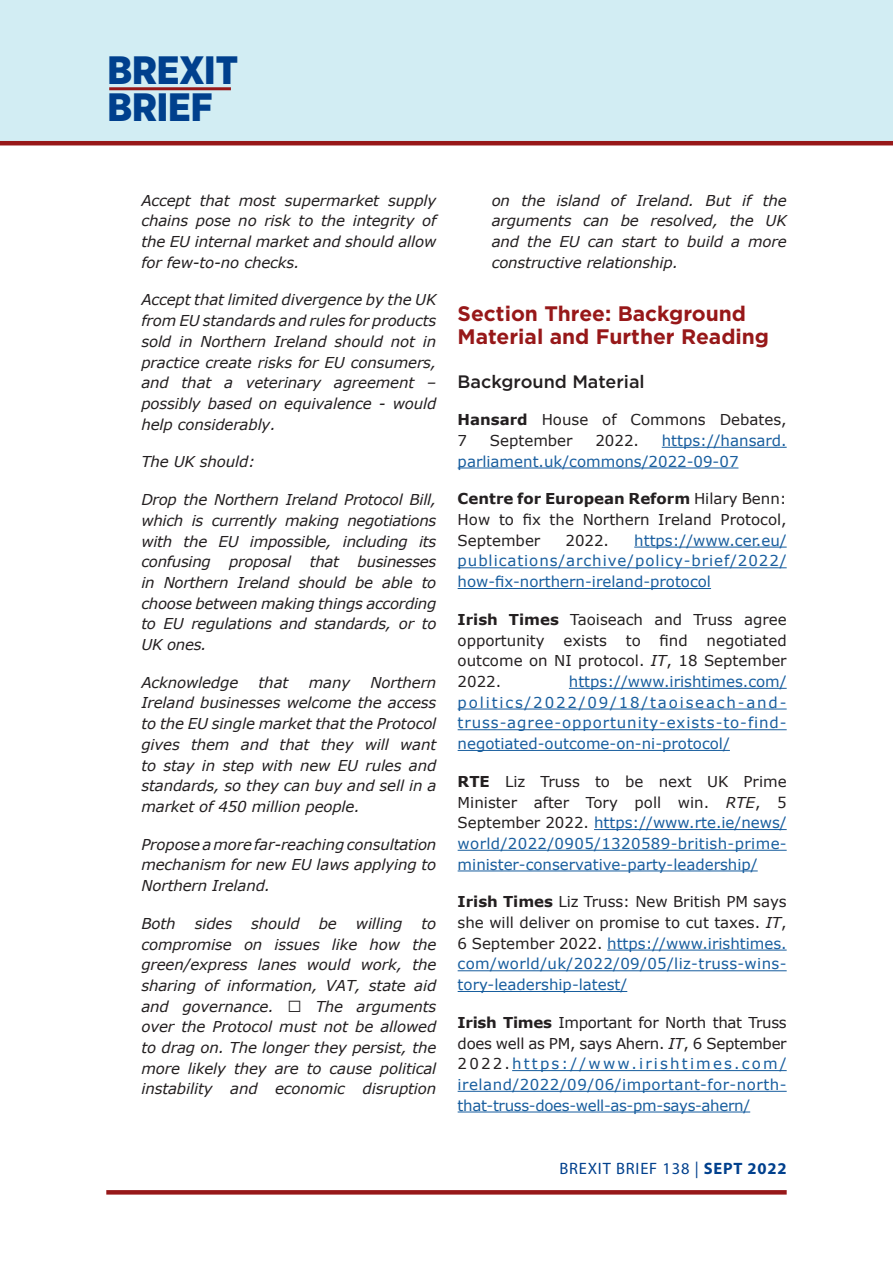
<style>
.page{position:relative;width:893px;height:1263px;background:#fff}
.page>*{position:absolute;margin:0;border:0;box-sizing:border-box;transform-origin:0 0}
.t1{font:900 39.6px/37.5px "Gotham Narrow";color:#00408d}
.t2{font:700 21px/22.5px "Gotham";color:#971819}
.t3{font:500 18px "Gotham";color:#231f20}
.t4{font:16.5px "Myriad Pro";letter-spacing:.05em;color:#00408d}
.t5{font:italic 15px/20.7px "Verdana";letter-spacing:-.01em;color:#231f20;text-align:justify}
.t6{font:15px/20.7px "Verdana";color:#175d9e;text-align:justify}
.t7{font:15px/20.7px "Verdana";color:#231f20}
.s1{font-weight:700}
.s2{font-style:italic}
.s3{font-weight:700;color:#231f20}
.s4{color:#231f20}
.s5{font-style:italic;color:#231f20}
</style>
<div class="page">
<div style="left:0;top:0;width:893px;height:142px;background:#d2edf3"></div>
<hr style="left:0;top:141px;width:893px;height:4px;background:#971819">
<hr style="left:109px;top:87px;width:122px;height:3px;background:#971819">
<svg style="left:106px;top:1190px;width:681px;height:4px;background:#991d1e"></svg>
<hr style="left:662px;top:447px;width:125px;height:1px;background:#175d9e">
<hr style="left:458px;top:467px;width:280px;height:1px;background:#175d9e">
<hr style="left:634px;top:547px;width:153px;height:1px;background:#175d9e">
<hr style="left:458px;top:567px;width:329px;height:1px;background:#175d9e">
<hr style="left:458px;top:588px;width:253px;height:1px;background:#175d9e">
<hr style="left:569px;top:688px;width:218px;height:1px;background:#175d9e">
<hr style="left:458px;top:709px;width:329px;height:1px;background:#175d9e">
<hr style="left:458px;top:729px;width:329px;height:1px;background:#175d9e">
<hr style="left:458px;top:750px;width:272px;height:1px;background:#175d9e">
<hr style="left:594px;top:829px;width:193px;height:1px;background:#175d9e">
<hr style="left:458px;top:850px;width:329px;height:1px;background:#175d9e">
<hr style="left:458px;top:870px;width:300px;height:1px;background:#175d9e">
<hr style="left:607px;top:950px;width:180px;height:1px;background:#175d9e">
<hr style="left:458px;top:970px;width:329px;height:1px;background:#175d9e">
<hr style="left:458px;top:991px;width:169px;height:1px;background:#175d9e">
<hr style="left:512px;top:1070px;width:275px;height:1px;background:#175d9e">
<hr style="left:458px;top:1091px;width:329px;height:1px;background:#175d9e">
<hr style="left:458px;top:1111px;width:292px;height:1px;background:#175d9e">
<h1 class="t1" style="left:107px;top:51px;width:132px">BREXIT<br>BRIEF</h1>
<p class="t5" style="left:141px;top:190px;width:297px">Accept that most supermarket supply chains pose no risk to the integrity of the EU internal market and should allow for few-to-no checks.</p>
<p class="t5" style="left:141px;top:290px;width:297px">Accept that limited divergence by the UK from EU standards and rules for products sold in Northern Ireland should not in practice create risks for EU consumers, and that a veterinary agreement – possibly based on equivalence - would help considerably.</p>
<p class="t5" style="left:141px;top:452px;width:115px">The UK should:</p>
<p class="t5" style="left:141px;top:489px;width:297px">Drop the Northern Ireland Protocol Bill, which is currently making negotiations with the EU impossible, including its confusing proposal that businesses in Northern Ireland should be able to choose between making things according to EU regulations and standards, or to UK ones.</p>
<p class="t5" style="left:141px;top:672px;width:98px">Acknowledge</p>
<p class="t5" style="left:259px;top:672px;width:31px">that</p>
<p class="t5" style="left:309px;top:672px;width:43px">many</p>
<p class="t5" style="left:141px;top:672px;width:297px;text-indent:229px">Northern Ireland businesses welcome the access to the EU single market that the Protocol gives them and that they will want to stay in step with new EU rules and standards, so they can buy and sell in a market of 450 million people.</p>
<p class="t5" style="left:141px;top:834px;width:297px">Propose a more far-reaching consultation mechanism for new EU laws applying to Northern Ireland.</p>
<p class="t5" style="left:141px;top:913px;width:36px">Both</p>
<p class="t5" style="left:195px;top:913px;width:39px">sides</p>
<p class="t5" style="left:251px;top:913px;width:50px">should</p>
<p class="t5" style="left:319px;top:913px;width:20px">be</p>
<p class="t5" style="left:356px;top:913px;width:48px">willing</p>
<p class="t5" style="left:141px;top:913px;width:297px;text-indent:280px">to compromise on issues like how the green/express lanes would work, the sharing of information, VAT, state aid and governance.</p>
<p class="t5" style="left:141px;top:996px;width:297px;text-indent:174px">The arguments over the Protocol must not be allowed to drag on. The longer they persist, the more likely they are to cause political instability and economic disruption</p>
<p class="t5" style="left:492px;top:190px;width:297px">on the island of Ireland. But if the arguments can be resolved, the UK and the EU can start to build a more constructive relationship.</p>
<p class="t2" style="left:458px;top:302px;width:313px">Section Three: Background<br>Material and Further Reading</p>
<p class="t3" style="left:458px;top:369px;width:189px">Background Material</p>
<p class="t7" style="left:458px;top:410px;width:331px"><span class="s1">Hansard</span> House of Commons Debates,<br>7</p>
<p class="t6" style="left:458px;top:430px;width:331px;text-indent:204px">https://hansard. parliament.uk/commons/2022-09-07</p>
<p class="t7" style="left:458px;top:489px;width:331px;text-align:justify"><span class="s1">Centre for European Reform</span> Hilary Benn:<br>How to fix the Northern Ireland Protocol, September</p>
<p class="t7" style="left:490px;top:430px;width:84px">September</p>
<p class="t7" style="left:595px;top:430px;width:45px">2022.</p>
<p class="t6" style="left:458px;top:530px;width:331px;text-indent:177px">https://www.cer.eu/ publications/archive/policy-brief/2022/ how-fix-northern-ireland-protocol</p>
<p class="t7" style="left:458px;top:609px;width:331px"><span class="s1">Irish Times</span> Taoiseach and Truss agree opportunity</p>
<p class="t7" style="left:565px;top:530px;width:45px">2022.</p>
<p class="t7" style="left:563px;top:630px;width:45px">exists</p>
<p class="t7" style="left:626px;top:630px;width:17px">to</p>
<p class="t7" style="left:660px;top:630px;width:30px">find</p>
<p class="t7" style="left:458px;top:630px;width:331px;text-align:justify;text-indent:249px">negotiated outcome on NI protocol. <span class="s2">IT</span>, 18 September 2022.</p>
<p class="t6" style="left:458px;top:671px;width:331px;text-indent:111px">https://www.irishtimes.com/ politics/2022/09/18/taoiseach-and&shy;truss-agree-opportunity-exists-to-find&shy;negotiated-outcome-on-ni-protocol/</p>
<p class="t6" style="left:458px;top:771px;width:331px"><span class="s3">RTE</span> <span class="s4">Liz Truss to be next UK Prime Minister after Tory poll win.</span> <span class="s5">RTE</span><span class="s4">, 5<br>September 2022.</span> https://www.rte.ie/news/ world/2022/0905/1320589-british-prime&shy;minister-conservative-party-leadership/</p>
<p class="t6" style="left:458px;top:892px;width:331px"><span class="s3">Irish Times</span> <span class="s4">Liz Truss: New British PM says she will deliver on promise to cut taxes.</span> <span class="s5">IT</span><span class="s4">, 6 September 2022.</span> https://www.irishtimes. com/world/uk/2022/09/05/liz-truss-wins&shy;tory-leadership-latest/</p>
<p class="t6" style="left:458px;top:1012px;width:331px"><span class="s3">Irish Times</span> <span class="s4">Important for North that Truss does well as PM, says Ahern.</span> <span class="s5">IT</span><span class="s4">, 6 September 2022.</span>https://www.irishtimes.com/ ireland/2022/09/06/important-for-north&shy;that-truss-does-well-as-pm-says-ahern/</p>
<p class="t4" style="left:559px;top:1158px;width:229px">BREXIT BRIEF 138 | <span class="s1">SEPT 2022</span></p>
</div>
